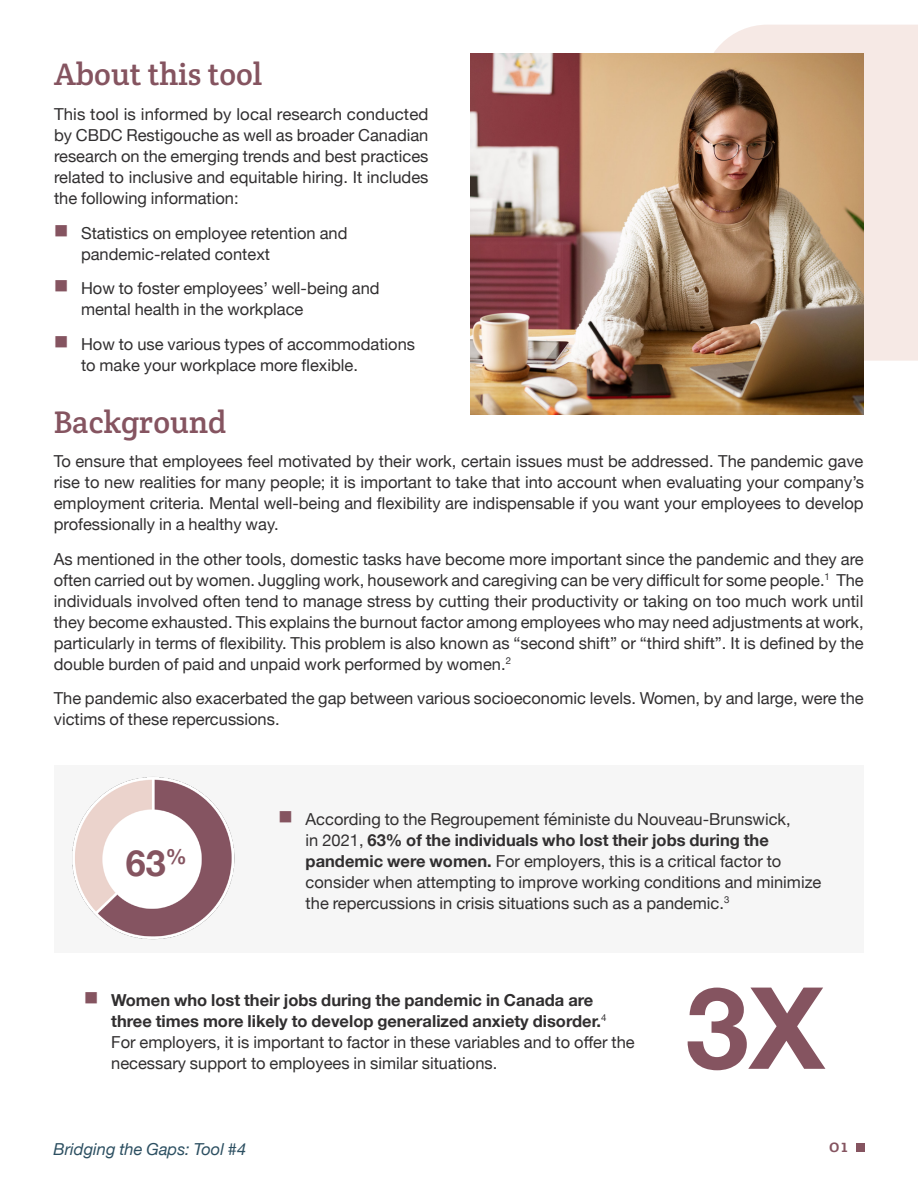
<style>
.page{position:relative;width:918px;height:1188px;background:#fff}
.page>*{position:absolute;margin:0;border:0;box-sizing:border-box;transform-origin:0 0}
.t1{font:700 36px "Helvetica Neue";color:#855460}
.t2{font:31.5px "Crete Round";color:#855460}
.t3{font:18px "Crete Round";color:#855460}
.Body_Text{font:16.5px/21px "Helvetica Neue";color:#312f30}
.t4{font:italic 16.5px "Helvetica Neue";color:#2c4f61}
.s1{font-family:"Aktiv Grotesk";font-size:24px;color:#855460}
.s2{font-weight:700}
</style>
<div class="page">
<div style="left:856px;top:1143px;width:9px;height:9px;background:#855460"></div>
<div style="left:54px;top:765px;width:810px;height:187px;background:#f6f6f6"></div>
<div style="left:702px;top:25px;width:216px;height:336px;background:#f6e9e5"></div>
<img style="left:471px;top:54px;width:393px;height:361px">
<img style="left:72px;top:777px;width:163px;height:163px">
<svg style="left:688px;top:988px;width:137px;height:82px"></svg>
<p class="t2" style="left:54px;top:54px;width:210px">About this tool</p>
<p class="Body_Text" style="left:54px;top:104px;width:376px;text-align:justify">This tool is informed by local research conducted by CBDC Restigouche as well as broader Canadian research on the emerging trends and best practices related to inclusive and equitable hiring. It includes the following information:</p>
<p class="Body_Text" style="left:81px;top:223px;width:268px;text-indent:-27px"><span class="s1">■</span> Statistics on employee retention and pandemic-related context</p>
<p class="Body_Text" style="left:81px;top:279px;width:300px;text-indent:-27px"><span class="s1">■</span> How to foster employees’ well-being and mental health in the workplace</p>
<p class="Body_Text" style="left:81px;top:334px;width:336px;text-indent:-27px"><span class="s1">■</span> How to use various types of accommodations to make your workplace more flexible.</p>
<p class="t2" style="left:54px;top:402px;width:174px">Background</p>
<p class="Body_Text" style="left:54px;top:452px;width:812px;text-align:justify">To ensure that employees feel motivated by their work, certain issues must be addressed. The pandemic gave rise to new realities for many people; it is important to take that into account when evaluating your company’s employment criteria. Mental well-being and flexibility are indispensable if you want your employees to develop professionally in a healthy way.</p>
<p class="Body_Text" style="left:54px;top:549px;width:812px;text-align:justify">As mentioned in the other tools, domestic tasks have become more important since the pandemic and they are often carried out by women. Juggling work, housework and caregiving can be very difficult for some people.<sup>1</sup> The individuals involved often tend to manage stress by cutting their productivity or taking on too much work until they become exhausted. This explains the burnout factor among employees who may need adjustments at work, particularly in terms of flexibility. This problem is also known as “second shift” or “third shift”. It is defined by the double burden of paid and unpaid work performed by women.<sup>2</sup></p>
<p class="Body_Text" style="left:54px;top:689px;width:811px">The pandemic also exacerbated the gap between various socioeconomic levels. Women, by and large, were the victims of these repercussions.</p>
<p class="t1" style="left:126px;top:835px;width:63px">63<sup>%</sup></p>
<p class="Body_Text" style="left:306px;top:809px;width:517px;text-indent:-27px"><span class="s1">■</span> According to the Regroupement féministe du Nouveau-Brunswick,<br>in 2021, <span class="s2">63% of the individuals who lost their jobs during the pandemic were women.</span> For employers, this is a critical factor to consider when attempting to improve working conditions and minimize the repercussions in crisis situations such as a pandemic.<sup>3</sup></p>
<p class="Body_Text" style="left:111px;top:990px;width:525px;text-indent:-27px"><span class="s1">■</span> <span class="s2">Women who lost their jobs during the pandemic in Canada are three times more likely to develop generalized anxiety disorder.</span><sup>4<br></sup>For employers, it is important to factor in these variables and to offer the necessary support to employees in similar situations.</p>
<p class="t4" style="left:53px;top:1138px;width:194px">Bridging the Gaps: Tool #4</p>
<p class="t3" style="left:829px;top:1134px;width:20px">01</p>
</div>
